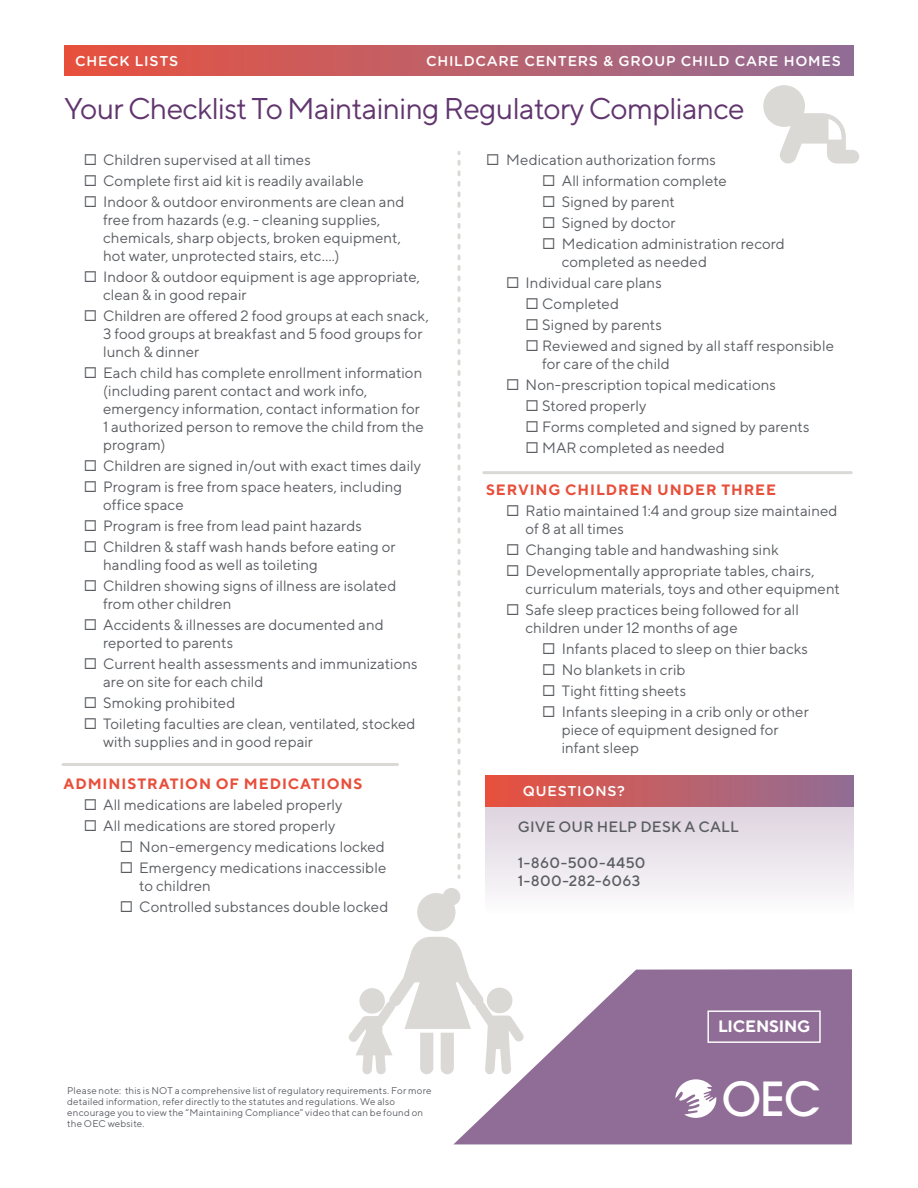
<style>
.page{position:relative;width:918px;height:1188px;background:#fff}
.page>*{position:absolute;margin:0;border:0;box-sizing:border-box;transform-origin:0 0}
.t1{font:500 46.5px "Avant Garde";color:#fff}
.t2{font:30px "TT Norms";letter-spacing:-.025em;color:#61356e}
.t3{font:700 16.5px "TT Norms";letter-spacing:-.01em;color:#fff}
.t4{font:15px/18px "TT Norms";color:#5a5d62}
.t5{font:700 15px "TT Norms";letter-spacing:.06em;color:#e84f3b}
.t6{font:500 15px/18px "TT Norms";letter-spacing:.01em;color:#5a5d62}
.t7{font:500 14.25px "Gotham Rounded";letter-spacing:.05em;color:#fff}
.t8{font:9.75px/11.2px "TT Norms";letter-spacing:.02em;color:#5a5d62}
</style>
<div class="page">
<div style="left:64px;top:45px;width:790px;height:30px;background:linear-gradient(to right,#e8523e,#926e96)"></div>
<svg style="left:763px;top:85px;width:96px;height:79px"></svg>
<hr style="left:484px;top:471px;width:367px;height:3px;background:#dad9d6">
<hr style="left:63px;top:763px;width:335px;height:3px;background:#dad9d6">
<svg style="left:486px;top:806px;width:368px;height:88px;background:#e9e1e9"></svg>
<div style="left:486px;top:776px;width:368px;height:30px;background:linear-gradient(to right,#e8523e,#926e96)"></div>
<svg style="left:417px;top:888px;width:43px;height:43px"></svg>
<svg style="left:349px;top:937px;width:118px;height:137px"></svg>
<svg style="left:458px;top:152px;width:2px;height:716px"></svg>
<svg style="left:453px;top:969px;width:399px;height:175px;fill:#906d96"></svg>
<svg style="left:675px;top:1079px;width:42px;height:39px"></svg>
<div style="left:707px;top:1010px;width:114px;height:33px;border:1px solid #fff"></div>
<p class="t7" style="left:75px;top:51px;width:105px">CHECK LISTS</p>
<h2 class="t2" style="left:64px;top:90px;width:682px">Your Checklist To Maintaining Regulatory Compliance</h2>
<p class="t7" style="left:426px;top:51px;width:416px">CHILDCARE CENTERS &amp; GROUP CHILD CARE HOMES</p>
<p class="t4" style="left:84px;top:151px;width:228px">◻ Children supervised at all times</p>
<p class="t4" style="left:84px;top:172px;width:282px">◻ Complete first aid kit is readily available</p>
<p class="t4" style="left:103px;top:193px;width:303px;text-indent:-19px">◻ Indoor &amp; outdoor environments are clean and free from hazards (e.g. - cleaning supplies, chemicals, sharp objects, broken equipment, hot water, unprotected stairs, etc….)</p>
<p class="t4" style="left:103px;top:268px;width:318px;text-indent:-19px">◻ Indoor &amp; outdoor equipment is age appropriate, clean &amp; in good repair</p>
<p class="t4" style="left:103px;top:307px;width:327px;text-indent:-19px">◻ Children are offered 2 food groups at each snack,<br>3 food groups at breakfast and 5 food groups for lunch &amp; dinner</p>
<p class="t4" style="left:103px;top:364px;width:322px;text-indent:-19px">◻ Each child has complete enrollment information (including parent contact and work info, emergency information, contact information for 1 authorized person to remove the child from the program)</p>
<p class="t4" style="left:84px;top:457px;width:339px">◻ Children are signed in/out with exact times daily</p>
<p class="t4" style="left:103px;top:478px;width:301px;text-indent:-19px">◻ Program is free from space heaters, including office space</p>
<p class="t4" style="left:84px;top:517px;width:280px">◻ Program is free from lead paint hazards</p>
<p class="t4" style="left:103px;top:538px;width:294px;text-indent:-19px">◻ Children &amp; staff wash hands before eating or handling food as well as toileting</p>
<p class="t4" style="left:103px;top:577px;width:295px;text-indent:-19px">◻ Children showing signs of illness are isolated from other children</p>
<p class="t4" style="left:103px;top:616px;width:282px;text-indent:-19px">◻ Accidents &amp; illnesses are documented and reported to parents</p>
<p class="t4" style="left:103px;top:655px;width:316px;text-indent:-19px">◻ Current health assessments and immunizations are on site for each child</p>
<p class="t4" style="left:84px;top:694px;width:153px">◻ Smoking prohibited</p>
<p class="t4" style="left:103px;top:715px;width:314px;text-indent:-19px">◻ Toileting faculties are clean, ventilated, stocked with supplies and in good repair</p>
<p class="t5" style="left:64px;top:775px;width:301px">ADMINISTRATION OF MEDICATIONS</p>
<p class="t4" style="left:84px;top:796px;width:260px">◻ All medications are labeled properly</p>
<p class="t4" style="left:84px;top:817px;width:253px">◻ All medications are stored properly</p>
<p class="t4" style="left:120px;top:838px;width:267px">◻ Non-emergency medications locked</p>
<p class="t4" style="left:139px;top:859px;width:249px;text-indent:-20px">◻ Emergency medications inaccessible to children</p>
<p class="t4" style="left:120px;top:898px;width:270px">◻ Controlled substances double locked</p>
<p class="t8" style="left:67px;top:1084px;width:366px">Please note: this is NOT a comprehensive list of regulatory requirements. For more detailed information, refer directly to the statutes and regulations. We also encourage you to view the “Maintaining Compliance” video that can be found on the OEC website.</p>
<p class="t4" style="left:486px;top:151px;width:231px">◻ Medication authorization forms</p>
<p class="t4" style="left:542px;top:172px;width:186px">◻ All information complete</p>
<p class="t4" style="left:542px;top:193px;width:134px">◻ Signed by parent</p>
<p class="t4" style="left:542px;top:214px;width:135px">◻ Signed by doctor</p>
<p class="t4" style="left:562px;top:235px;width:225px;text-indent:-20px">◻ Medication administration record completed as needed</p>
<p class="t4" style="left:506px;top:274px;width:157px">◻ Individual care plans</p>
<p class="t4" style="left:526px;top:295px;width:95px">◻ Completed</p>
<p class="t4" style="left:526px;top:316px;width:138px">◻ Signed by parents</p>
<p class="t4" style="left:542px;top:337px;width:293px;text-indent:-17px">◻ Reviewed and signed by all staff responsible for care of the child</p>
<p class="t4" style="left:506px;top:376px;width:271px">◻ Non-prescription topical medications</p>
<p class="t4" style="left:526px;top:397px;width:122px">◻ Stored properly</p>
<p class="t4" style="left:526px;top:418px;width:286px">◻ Forms completed and signed by parents</p>
<p class="t4" style="left:526px;top:439px;width:201px">◻ MAR completed as needed</p>
<p class="t5" style="left:486px;top:481px;width:292px">SERVING CHILDREN UNDER THREE</p>
<p class="t4" style="left:526px;top:502px;width:313px;text-indent:-19px">◻ Ratio maintained 1:4 and group size maintained of 8 at all times</p>
<p class="t4" style="left:506px;top:541px;width:274px">◻ Changing table and handwashing sink</p>
<p class="t4" style="left:526px;top:562px;width:316px;text-indent:-19px">◻ Developmentally appropriate tables, chairs, curriculum materials, toys and other equipment</p>
<p class="t4" style="left:526px;top:601px;width:275px;text-indent:-19px">◻ Safe sleep practices being followed for all children under 12 months of age</p>
<p class="t4" style="left:542px;top:640px;width:267px">◻ Infants placed to sleep on thier backs</p>
<p class="t4" style="left:542px;top:661px;width:145px">◻ No blankets in crib</p>
<p class="t4" style="left:542px;top:682px;width:146px">◻ Tight fitting sheets</p>
<p class="t4" style="left:562px;top:703px;width:249px;text-indent:-20px">◻ Infants sleeping in a crib only or other piece of equipment designed for infant sleep</p>
<p class="t7" style="left:523px;top:781px;width:104px">QUESTIONS?</p>
<p class="t6" style="left:518px;top:817px;width:222px">GIVE OUR HELP DESK A CALL</p>
<p class="t6" style="left:518px;top:853px;width:129px">1-860-500-4450<br>1-800-282-6063</p>
<p class="t3" style="left:718px;top:1016px;width:94px">LICENSING</p>
<h1 class="t1" style="left:722px;top:1071px;width:100px">OEC</h1>
</div>
